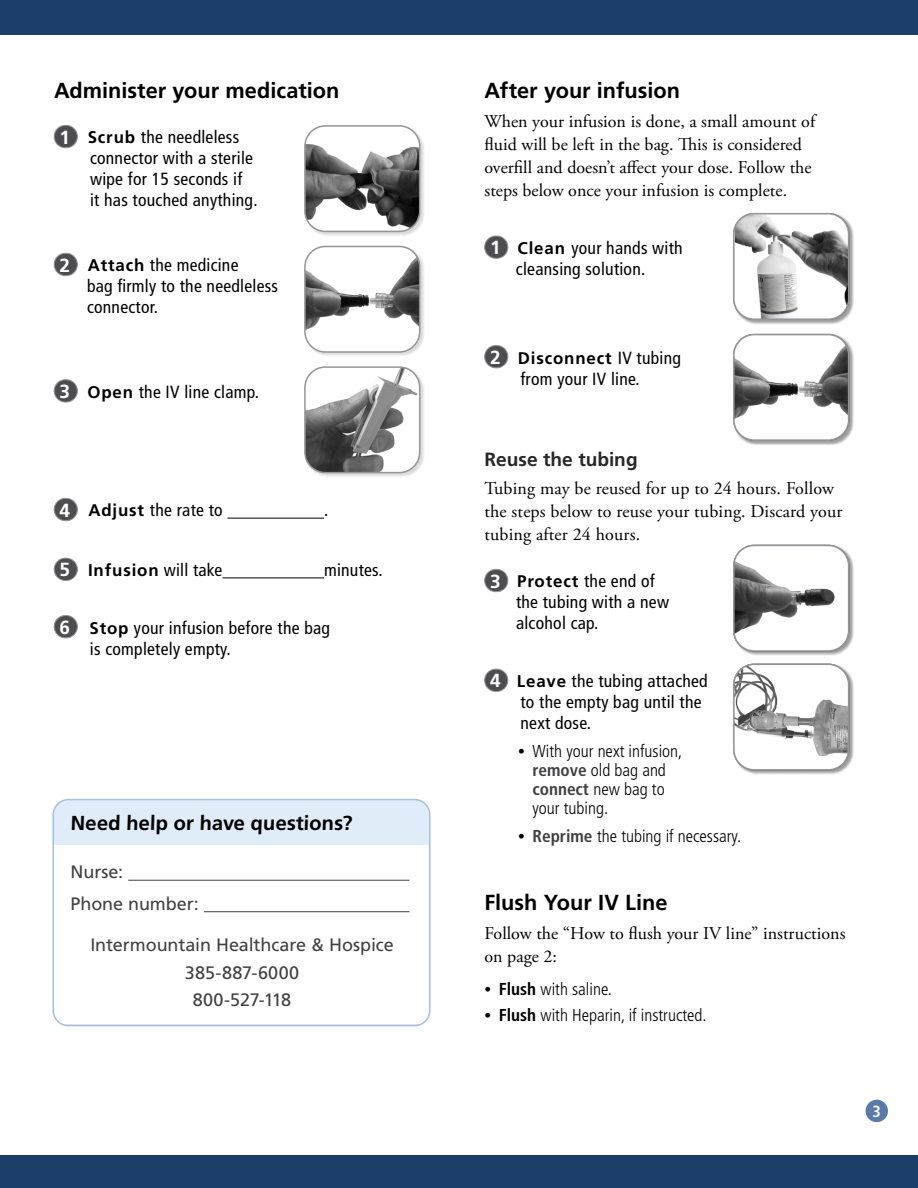
<style>
.page{position:relative;width:918px;height:1188px;background:#fff}
.page>*{position:absolute;margin:0;border:0;box-sizing:border-box;transform-origin:0 0}
.Level_1{font:700 21.75px "Frutiger LT Std";color:#000}
.t1{font:700 20.25px "Frutiger LT Std";color:#000}
.Level_2{font:700 19.2px "Frutiger LT Std";color:#292829}
.Main{font:700 19.05px "Frutiger LT Std";color:#fff}
.Main-2{font:18px/23.2px "Adobe Garamond Pro";color:#000}
.t2{font:18px/27.6px "Frutiger LT Std";letter-spacing:-.005em;color:#414042}
.Level_1_copy{font:condensed 17.7px/21px "Frutiger LT Std";letter-spacing:.015em;color:#000}
.t3{font:300 condensed 17.25px/18.8px "Frutiger LT Std";color:#000}
.Level_1_copy-2{font:700 16.8px "Frutiger LT Std";letter-spacing:.05em;color:#000}
.t4{font:700 condensed 16.2px "Frutiger LT Std";color:#fff}
.s1{font-weight:700;font-stretch:normal;font-size:16.8px}
.s2{font-weight:400;font-stretch:condensed;font-size:17.7px}
.s3{font-family:"Adobe Garamond Pro";font-weight:400;font-stretch:normal}
.s4{font-weight:700;color:#414042}
.s5{font-weight:700}
</style>
<div class="page">
<div style="left:0;top:0;width:918px;height:35px;background:#1a3e67"></div>
<div style="left:0;top:1156px;width:918px;height:32px;background:#1a3e67"></div>
<div style="left:866px;top:1100px;width:22px;height:22px;background:#587bac;border-radius:50%"></div>
<hr style="left:228px;top:518px;width:96px;height:1px;background:#000">
<hr style="left:222px;top:577px;width:102px;height:1px;background:#000">
<div style="left:54px;top:125px;width:23px;height:23px;background:#4d4d4f;border-radius:11px"></div>
<div style="left:54px;top:125px;width:24px;height:23px;border:1px solid #939598;border-radius:11px"></div>
<div style="left:54px;top:253px;width:23px;height:23px;background:#4d4d4f;border-radius:11px"></div>
<div style="left:54px;top:253px;width:24px;height:23px;border:1px solid #939598;border-radius:11px"></div>
<div style="left:54px;top:380px;width:23px;height:22px;background:#4d4d4f;border-radius:11px"></div>
<div style="left:54px;top:380px;width:24px;height:22px;border:1px solid #939598;border-radius:11px"></div>
<div style="left:54px;top:498px;width:23px;height:23px;background:#4d4d4f;border-radius:11px"></div>
<div style="left:54px;top:498px;width:24px;height:23px;border:1px solid #939598;border-radius:11px"></div>
<div style="left:54px;top:558px;width:23px;height:22px;background:#4d4d4f;border-radius:11px"></div>
<div style="left:54px;top:558px;width:24px;height:23px;border:1px solid #939598;border-radius:11px"></div>
<div style="left:54px;top:616px;width:23px;height:22px;background:#4d4d4f;border-radius:11px"></div>
<div style="left:54px;top:615px;width:24px;height:23px;border:1px solid #939598;border-radius:11px"></div>
<div style="left:304px;top:125px;width:121px;height:112px;background:#000;opacity:.15"></div>
<img style="left:305px;top:130px;width:115px;height:101px">
<div style="left:304px;top:125px;width:116px;height:107px;border:2px solid #939598;border-radius:20px"></div>
<div style="left:304px;top:245px;width:121px;height:112px;background:#000;opacity:.15"></div>
<img style="left:305px;top:246px;width:115px;height:106px">
<div style="left:304px;top:246px;width:116px;height:107px;border:2px solid #939598;border-radius:20px"></div>
<div style="left:304px;top:366px;width:121px;height:112px;background:#000;opacity:.15"></div>
<img style="left:305px;top:367px;width:115px;height:106px">
<div style="left:304px;top:366px;width:116px;height:107px;border:2px solid #939598;border-radius:20px"></div>
<div style="left:485px;top:236px;width:23px;height:22px;background:#4d4d4f;border-radius:11px"></div>
<div style="left:485px;top:236px;width:23px;height:23px;border:1px solid #939598;border-radius:11px"></div>
<div style="left:485px;top:346px;width:23px;height:22px;background:#4d4d4f;border-radius:11px"></div>
<div style="left:485px;top:345px;width:23px;height:23px;border:1px solid #939598;border-radius:11px"></div>
<div style="left:485px;top:569px;width:23px;height:23px;background:#4d4d4f;border-radius:11px"></div>
<div style="left:485px;top:569px;width:23px;height:23px;border:1px solid #939598;border-radius:11px"></div>
<div style="left:485px;top:669px;width:23px;height:22px;background:#4d4d4f;border-radius:11px"></div>
<div style="left:485px;top:669px;width:23px;height:23px;border:1px solid #939598;border-radius:11px"></div>
<div style="left:733px;top:544px;width:121px;height:112px;background:#000;opacity:.15"></div>
<svg style="left:734px;top:545px;width:115px;height:106px"></svg>
<div style="left:733px;top:545px;width:116px;height:107px;border:2px solid #939598;border-radius:20px"></div>
<div style="left:733px;top:663px;width:121px;height:112px;background:#000;opacity:.15"></div>
<svg style="left:734px;top:664px;width:115px;height:106px"></svg>
<div style="left:733px;top:664px;width:116px;height:107px;border:2px solid #939598;border-radius:20px"></div>
<div style="left:733px;top:213px;width:121px;height:111px;background:#000;opacity:.15"></div>
<svg style="left:734px;top:214px;width:115px;height:105px"></svg>
<div style="left:733px;top:213px;width:116px;height:107px;border:2px solid #939598;border-radius:20px"></div>
<div style="left:733px;top:334px;width:121px;height:111px;background:#000;opacity:.15"></div>
<svg style="left:734px;top:335px;width:115px;height:105px"></svg>
<div style="left:733px;top:334px;width:116px;height:107px;border:2px solid #939598;border-radius:20px"></div>
<div style="left:53px;top:800px;width:377px;height:45px;background:#e0ecf8"></div>
<hr style="left:53px;top:1025px;width:377px;height:1px;background:#939598">
<hr style="left:128px;top:880px;width:282px;height:1px;background:#414042">
<hr style="left:204px;top:911px;width:206px;height:1px;background:#414042">
<div style="left:53px;top:799px;width:377px;height:227px;border:2px solid #a4bfe4;border-radius:15px"></div>
<p class="Level_1" style="left:54px;top:78px;width:287px">Administer your medication</p>
<p class="Main" style="left:60px;top:126px;width:12px">1</p>
<p class="Level_1_copy" style="left:88px;top:127px;width:171px"><span class="s1">Scrub</span> the needleless connector with a sterile wipe for 15 seconds if<br>it has touched anything.</p>
<p class="Main" style="left:60px;top:254px;width:12px">2</p>
<p class="Level_1_copy" style="left:87px;top:255px;width:193px"><span class="s1">Attach</span> the medicine<br>bag firmly to the needleless connector.</p>
<p class="Main" style="left:60px;top:380px;width:12px">3</p>
<p class="Level_1_copy" style="left:87px;top:381px;width:173px"><span class="s1">Open</span> the IV line clamp.</p>
<p class="Main" style="left:60px;top:499px;width:12px">4</p>
<p class="Level_1_copy" style="left:88px;top:500px;width:136px"><span class="s1">Adjust</span> the rate to</p>
<p class="Level_1_copy" style="left:324px;top:500px;width:6px">.</p>
<p class="Main" style="left:60px;top:559px;width:12px">5</p>
<p class="Level_1_copy-2" style="left:88px;top:560px;width:136px">Infusion <span class="s2">will take</span></p>
<p class="Level_1_copy" style="left:324px;top:560px;width:60px">minutes.</p>
<p class="Main" style="left:60px;top:616px;width:12px">6</p>
<p class="Level_1_copy" style="left:89px;top:617px;width:242px"><span class="s1">Stop</span> your infusion before the bag is completely empty.</p>
<p class="t1" style="left:71px;top:811px;width:284px">Need help or have questions?</p>
<p class="t2" style="left:71px;top:857px;width:130px;line-height:31.5px">Nurse:<br>Phone number:</p>
<p class="t2" style="left:90px;top:931px;width:305px;text-align:center">Intermountain Healthcare &amp; Hospice<br>385-887-6000<br>800-527-118</p>
<p class="Level_1" style="left:484px;top:78px;width:197px">After your infusion</p>
<p class="Main-2" style="left:484px;top:110px;width:332px">When your infusion is done, a small amount of fluid will be left in the bag. This is considered overfill and doesn’t affect your dose. Follow the steps below once your infusion is complete.</p>
<p class="Main" style="left:490px;top:236px;width:12px">1</p>
<p class="Level_1_copy" style="left:516px;top:237px;width:168px"><span class="s1">Clean</span> your hands with cleansing solution.</p>
<p class="Main" style="left:490px;top:346px;width:12px">2</p>
<p class="Level_1_copy-2" style="left:518px;top:348px;width:165px">Disconnect <span class="s2">IV tubing</span></p>
<p class="Level_1_copy" style="left:520px;top:368px;width:121px">from your IV line.</p>
<p class="Level_2" style="left:484px;top:448px;width:155px">Reuse the tubing</p>
<p class="Main-2" style="left:484px;top:477px;width:359px">Tubing may be reused for up to 24 hours. Follow the steps below to reuse your tubing. Discard your tubing after 24 hours.</p>
<p class="Main" style="left:490px;top:570px;width:12px">3</p>
<p class="Level_1_copy" style="left:516px;top:571px;width:155px"><span class="s1">Protect</span> the end of the tubing with a new alcohol cap.</p>
<p class="Main" style="left:490px;top:670px;width:12px">4</p>
<p class="Level_1_copy" style="left:517px;top:671px;width:192px"><span class="s1">Leave</span> the tubing attached to the empty bag until the next dose.</p>
<p class="t3" style="left:532px;top:742px;width:151px;text-indent:-14px"><span class="s3">•</span> With your next infusion, <span class="s4">remove</span> old bag and <span class="s4">connect</span> new bag to your tubing.</p>
<p class="t3" style="left:518px;top:827px;width:225px"><span class="s3">•</span> <span class="s4">Reprime</span> the tubing if necessary.</p>
<p class="Level_1" style="left:484px;top:890px;width:184px">Flush Your IV Line</p>
<p class="Main-2" style="left:484px;top:922px;width:363px">Follow the “How to flush your IV line” instructions on page 2:</p>
<p class="t3" style="left:484px;top:980px;width:129px"><span class="s3">•</span> <span class="s5">Flush</span> with saline.</p>
<p class="t3" style="left:484px;top:1005px;width:224px"><span class="s3">•</span> <span class="s5">Flush</span> with Heparin, if instructed.</p>
<p class="t4" style="left:873px;top:1101px;width:10px">3</p>
</div>
